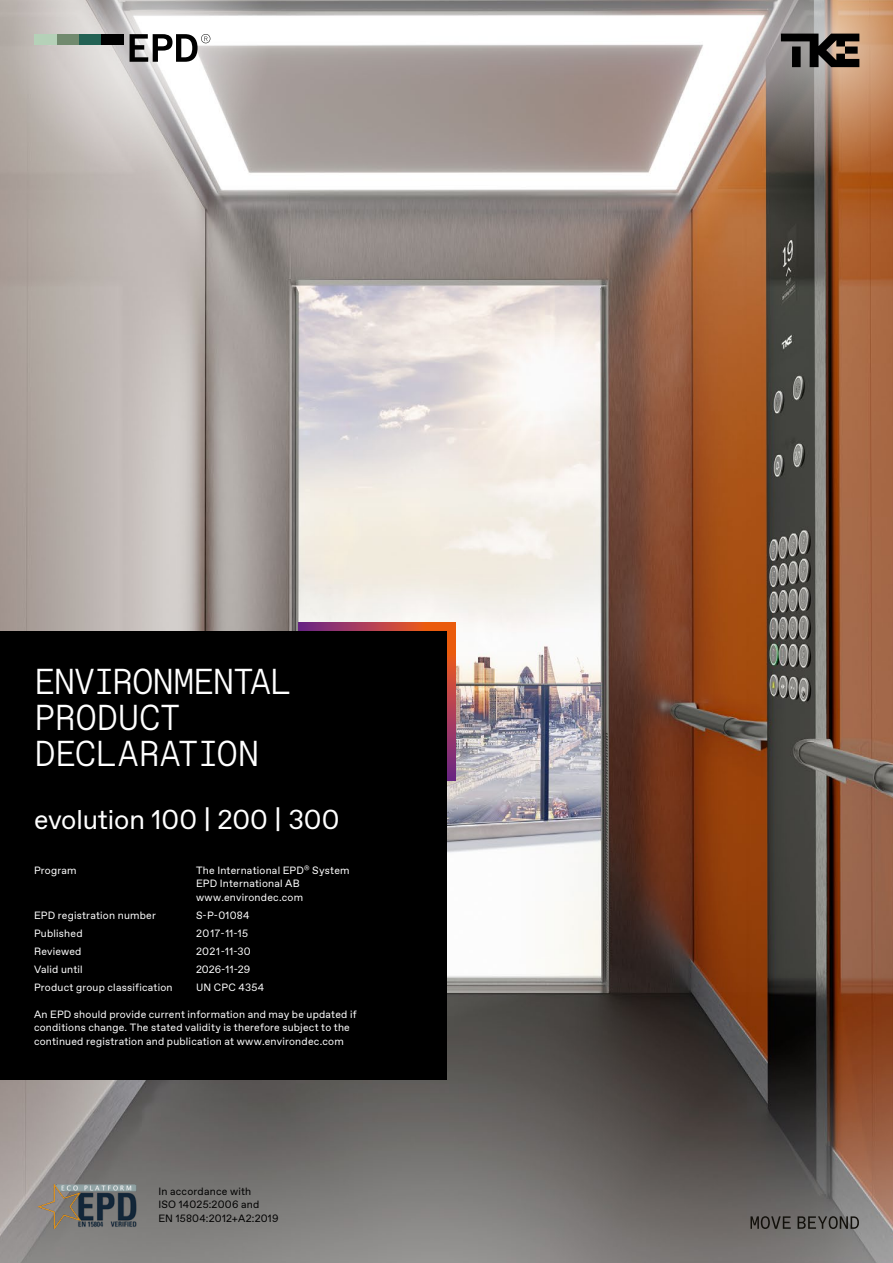
<style>
.page{position:relative;width:893px;height:1263px;background:#fff}
.page>*{position:absolute;margin:0;border:0;box-sizing:border-box;transform-origin:0 0}
.t1{font:300 36px/36px "TKE Type Mono";letter-spacing:-.035em;color:#fff}
.t2{font:27px "TKE Type";letter-spacing:-.005em;color:#fff}
.t3{font:10.5px/13.5px "TKE Type";letter-spacing:.02em;color:#fff}
.t4{font:10.5px/13.5px "TKE Type";letter-spacing:.02em;color:#000}
</style>
<div class="page">
<img style="left:0;top:0;width:893px;height:1263px">
<svg style="left:10px;top:0;width:260px;height:174px"></svg>
<svg style="left:700px;top:0;width:193px;height:169px;background:#ab9281"></svg>
<svg style="left:446px;top:631px;width:9px;height:150px"></svg>
<svg style="left:298px;top:623px;width:157px;height:8px"></svg>
<svg style="left:750px;top:1216px;width:41px;height:13px"></svg>
<svg style="left:797px;top:1216px;width:62px;height:13px"></svg>
<div style="left:0;top:631px;width:446px;height:448px;background:#000"></div>
<div style="left:79px;top:34px;width:22px;height:11px;background:#236254"></div>
<div style="left:56px;top:34px;width:23px;height:11px;background:#718a6e"></div>
<div style="left:34px;top:34px;width:22px;height:11px;background:#b5d1b8"></div>
<div style="left:101px;top:34px;width:23px;height:11px;background:#000"></div>
<svg style="left:130px;top:34px;width:80px;height:28px"></svg>
<img style="left:34px;top:1179px;width:106px;height:50px">
<h1 class="t1" style="left:34px;top:664px;width:259px">ENVIRONMENTAL<br>PRODUCT<br>DECLARATION</h1>
<h2 class="t2" style="left:34px;top:804px;width:307px">evolution 100 | 200 | 300</h2>
<p class="t3" style="left:34px;top:863px;width:44px">Program</p>
<p class="t3" style="left:196px;top:863px;width:155px">The International EPD<sup>®</sup> System<br>EPD International AB www.environdec.com</p>
<p class="t3" style="left:34px;top:908px;width:123px">EPD registration number</p>
<p class="t3" style="left:196px;top:908px;width:55px">S-P-01084</p>
<p class="t3" style="left:34px;top:926px;width:50px">Published</p>
<p class="t3" style="left:196px;top:926px;width:54px">2017-11-15</p>
<p class="t3" style="left:34px;top:944px;width:49px">Reviewed</p>
<p class="t3" style="left:196px;top:944px;width:56px">2021-11-30</p>
<p class="t3" style="left:34px;top:962px;width:50px">Valid until</p>
<p class="t3" style="left:196px;top:962px;width:56px">2026-11-29</p>
<p class="t3" style="left:34px;top:980px;width:140px">Product group classification</p>
<p class="t3" style="left:196px;top:980px;width:70px">UN CPC 4354</p>
<p class="t3" style="left:34px;top:1007px;width:324px">An EPD should provide current information and may be updated if conditions change. The stated validity is therefore subject to the continued registration and publication at www.environdec.com</p>
<p class="t4" style="left:158px;top:1184px;width:122px">In accordance with<br>ISO 14025:2006 and<br>EN 15804:2012+A2:2019</p>
</div>
